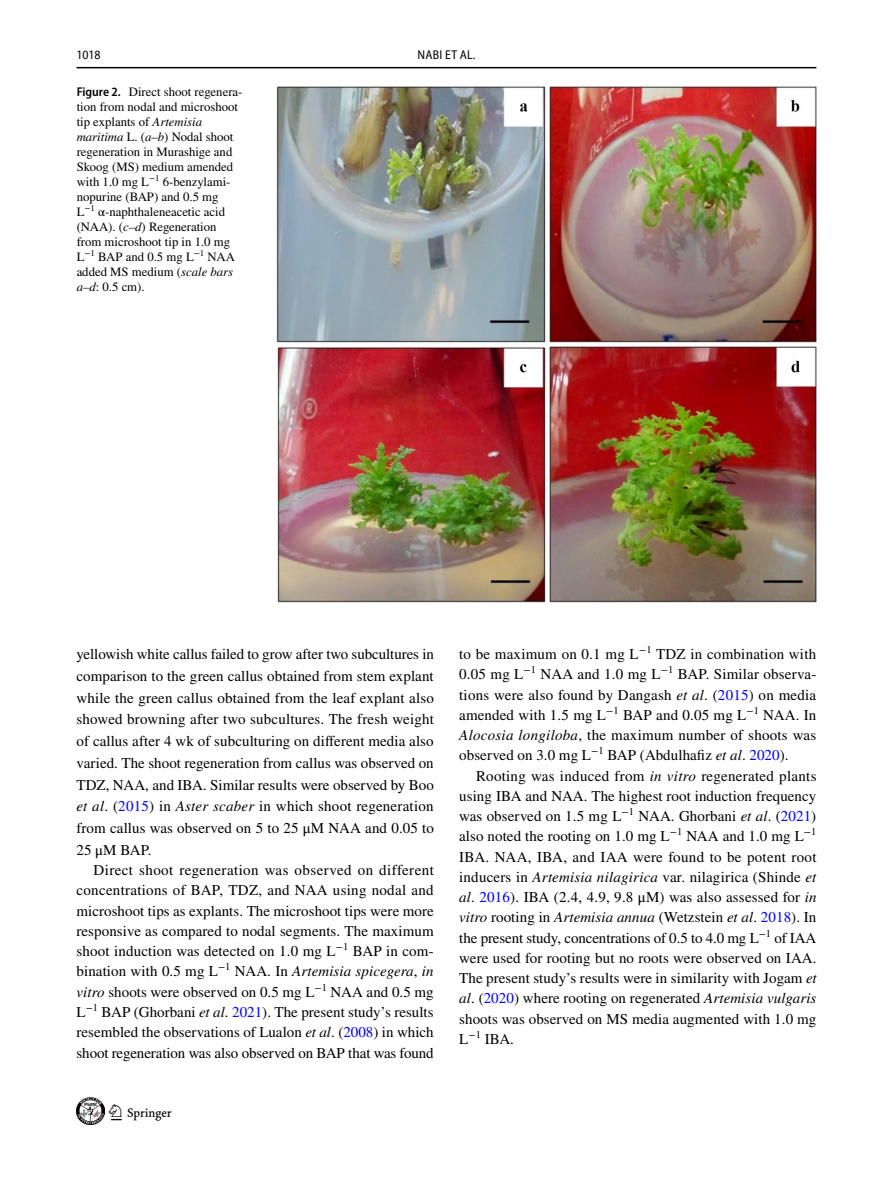
<style>
.page{position:relative;width:893px;height:1187px;background:#fff}
.page>*{position:absolute;margin:0;border:0;box-sizing:border-box;transform-origin:0 0}
.t1{font:22.5px "Springnew Regular 2";color:#000}
.t2{font:15px/20.2px "STIX";letter-spacing:.005em;color:#000;text-align:justify}
.t3{font:12.75px/15px "STIX";color:#000}
.t4{font:semi-condensed 12.75px "Myriad Pro";letter-spacing:.02em;color:#000}
.t5{font:12.75px "Myriad Pro Unic Semi Condensed 2";color:#000}
.s1{font-family:"Myriad Pro";font-weight:600;font-stretch:semi-condensed}
.s2{font-style:italic}
.s3{color:#00f}
</style>
<div class="page">
<hr style="left:77px;top:67px;width:739px;height:1px;background:#000">
<img style="left:277px;top:86px;width:540px;height:516px">
<img style="left:77px;top:1097px;width:27px;height:27px">
<p class="t5" style="left:76px;top:50px;width:26px">1018</p>
<p class="t4" style="left:418px;top:48px;width:59px">NABI ET Al.</p>
<p class="t3" style="left:77px;top:85px;width:167px"><span class="s1">Figure 2.</span> Direct shoot regenera&shy;tion from nodal and microshoot tip explants of <span class="s2">Artemisia maritima</span> L. (<span class="s2">a</span>–<span class="s2">b</span>) Nodal shoot regeneration in Murashige and<br>Skoog (MS) medium amended with 1.0 mg L<sup>−1</sup> 6-benzylami&shy;nopurine (BAP) and 0.5 mg<br>L<sup>−1</sup> α-naphthaleneacetic acid (NAA). (<span class="s2">c–d</span>) Regeneration from microshoot tip in 1.0 mg<br>L<sup>−1</sup> BAP and 0.5 mg L<sup>−1</sup> NAA added MS medium (<span class="s2">scale bars a–d</span>: 0.5 cm).</p>
<p class="t2" style="left:77px;top:644px;width:359px;line-height:21.8px">yellowish white callus failed to grow after two subcultures in comparison to the green callus obtained from stem explant while the green callus obtained from the leaf explant also showed browning after two subcultures. The fresh weight of callus after 4 wk of subculturing on different media also varied. The shoot regeneration from callus was observed on TDZ, NAA, and IBA. Similar results were observed by Boo <span class="s2">et al</span>. (<span class="s3">2015</span>) in <span class="s2">Aster scaber</span> in which shoot regeneration from callus was observed on 5 to 25 μM NAA and 0.05 to 25 μM BAP.</p>
<p class="t2" style="left:77px;top:860px;width:359px;text-indent:17px">Direct shoot regeneration was observed on different concentrations of BAP, TDZ, and NAA using nodal and microshoot tips as explants. The microshoot tips were more responsive as compared to nodal segments. The maximum shoot induction was detected on 1.0 mg L<sup>−1</sup> BAP in com&shy;bination with 0.5 mg L<sup>−1</sup> NAA. In <span class="s2">Artemisia spicegera</span>, <span class="s2">in vitro</span> shoots were observed on 0.5 mg L<sup>−1</sup> NAA and 0.5 mg L<sup>−1</sup> BAP (Ghorbani <span class="s2">et al</span>. <span class="s3">2021</span>). The present study’s results resembled the observations of Lualon <span class="s2">et al</span>. (<span class="s3">2008</span>) in which shoot regeneration was also observed on BAP that was found</p>
<h1 class="t1" style="left:111px;top:1104px;width:62px">1 3</h1>
<p class="t2" style="left:459px;top:644px;width:359px">to be maximum on 0.1 mg L<sup>−1</sup> TDZ in combination with 0.05 mg L<sup>−1</sup> NAA and 1.0 mg L<sup>−1</sup> BAP. Similar observa&shy;tions were also found by Dangash <span class="s2">et al</span>. (<span class="s3">2015</span>) on media amended with 1.5 mg L<sup>−1</sup> BAP and 0.05 mg L<sup>−1</sup> NAA. In <span class="s2">Alocosia longiloba</span>, the maximum number of shoots was observed on 3.0 mg L<sup>−1</sup> BAP (Abdulhafiz <span class="s2">et al</span>. <span class="s3">2020</span>).</p>
<p class="t2" style="left:459px;top:766px;width:359px;text-indent:17px">Rooting was induced from <span class="s2">in vitro</span> regenerated plants using IBA and NAA. The highest root induction frequency was observed on 1.5 mg L<sup>−1</sup> NAA. Ghorbani <span class="s2">et al</span>. (<span class="s3">2021</span>) also noted the rooting on 1.0 mg L<sup>−1</sup> NAA and 1.0 mg L<sup>−1<br></sup>IBA. NAA, IBA, and IAA were found to be potent root inducers in <span class="s2">Artemisia nilagirica</span> var. nilagirica (Shinde <span class="s2">et al</span>. <span class="s3">2016</span>). IBA (2.4, 4.9, 9.8 μM) was also assessed for <span class="s2">in vitro</span> rooting in <span class="s2">Artemisia annua</span> (Wetzstein <span class="s2">et al</span>. <span class="s3">2018</span>). In the present study, concentrations of 0.5 to 4.0 mg L<sup>−1</sup> of IAA were used for rooting but no roots were observed on IAA.<br>The present study’s results were in similarity with Jogam <span class="s2">et al</span>. (<span class="s3">2020</span>) where rooting on regenerated <span class="s2">Artemisia vulgaris </span>shoots was observed on MS media augmented with 1.0 mg L<sup>−1</sup> IBA.</p>
</div>
